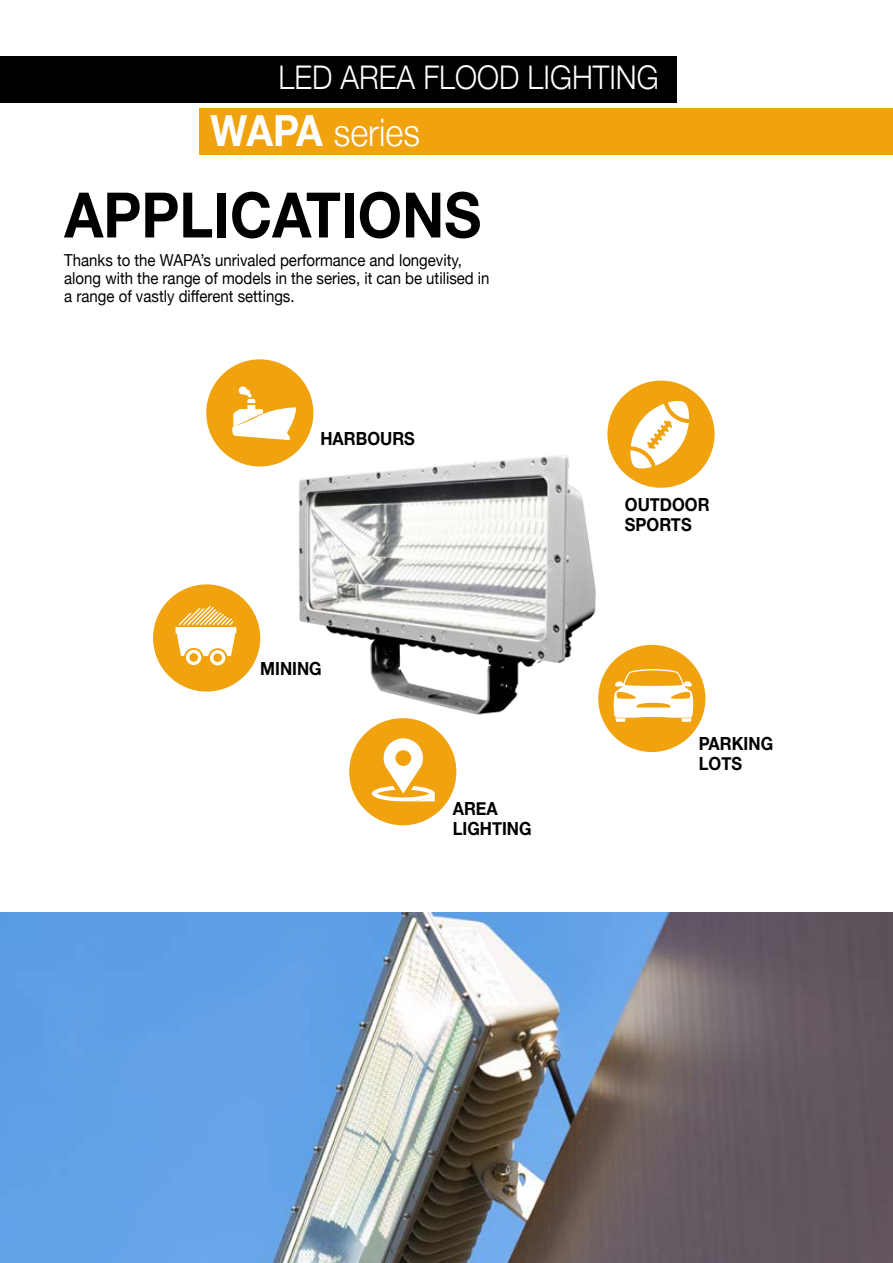
<style>
.page{position:relative;width:893px;height:1263px;background:#fff}
.page>*{position:absolute;margin:0;border:0;box-sizing:border-box;transform-origin:0 0}
.t1{font:700 62.7px "Helvetica Neue";color:#000;scale:.91 1}
.t2{font:300 37.95px "Helvetica Neue";color:#fff;scale:.91 1}
.t3{font:300 32.55px "Helvetica Neue";color:#fff;scale:.91 1}
.t4{font:700 18.15px/19.8px "Helvetica Neue";color:#000;scale:.91 1}
.t5{font:16.5px/18px "Helvetica Neue";color:#000;scale:.91 1}
.s1{font-weight:700;font-size:42.9px}
</style>
<div class="page">
<div style="left:200px;top:109px;width:693px;height:46px;background:#f0a30f"></div>
<div style="left:0;top:56px;width:676px;height:46px;background:#000"></div>
<div style="left:598px;top:645px;width:107px;height:107px;background:#f0a30f;border-radius:50%"></div>
<img style="left:228px;top:413px;width:478px;height:320px">
<img style="left:0;top:912px;width:893px;height:351px">
<div style="left:153px;top:584px;width:107px;height:107px;background:#f0a30f;border-radius:50%"></div>
<div style="left:607px;top:381px;width:108px;height:107px;background:#f0a30f;border-radius:50%"></div>
<svg style="left:630px;top:401px;width:59px;height:68px"></svg>
<div style="left:349px;top:718px;width:107px;height:107px;background:#f0a30f;border-radius:50%"></div>
<div style="left:206px;top:359px;width:107px;height:107px;background:#f0a30f;border-radius:50%"></div>
<svg style="left:232px;top:386px;width:64px;height:54px"></svg>
<svg style="left:176px;top:606px;width:60px;height:59px"></svg>
<svg style="left:372px;top:738px;width:63px;height:63px"></svg>
<h3 class="t3" style="left:279px;top:51px;width:419px">LED AREA FLOOD LIGHTING</h3>
<h2 class="t2" style="left:210px;top:102px;width:232px"><span class="s1">WAPA</span> SERIES</h2>
<h1 class="t1" style="left:64px;top:166px;width:305px">APPLICATIONS</h1>
<p class="t5" style="left:64px;top:252px;width:469px">Thanks to the WAPA’s unrivaled performance and longevity, along with the range of models in the series, it can be utilised in a range of vastly different settings.</p>
<p class="t4" style="left:320px;top:429px;width:105px">HARBOURS</p>
<p class="t4" style="left:260px;top:659px;width:69px">MINING</p>
<p class="t4" style="left:453px;top:799px;width:88px">AREA<br>LIGHTING</p>
<p class="t4" style="left:625px;top:495px;width:95px">OUTDOOR<br>SPORTS</p>
<p class="t4" style="left:699px;top:734px;width:83px">PARKING<br>LOTS</p>
</div>
